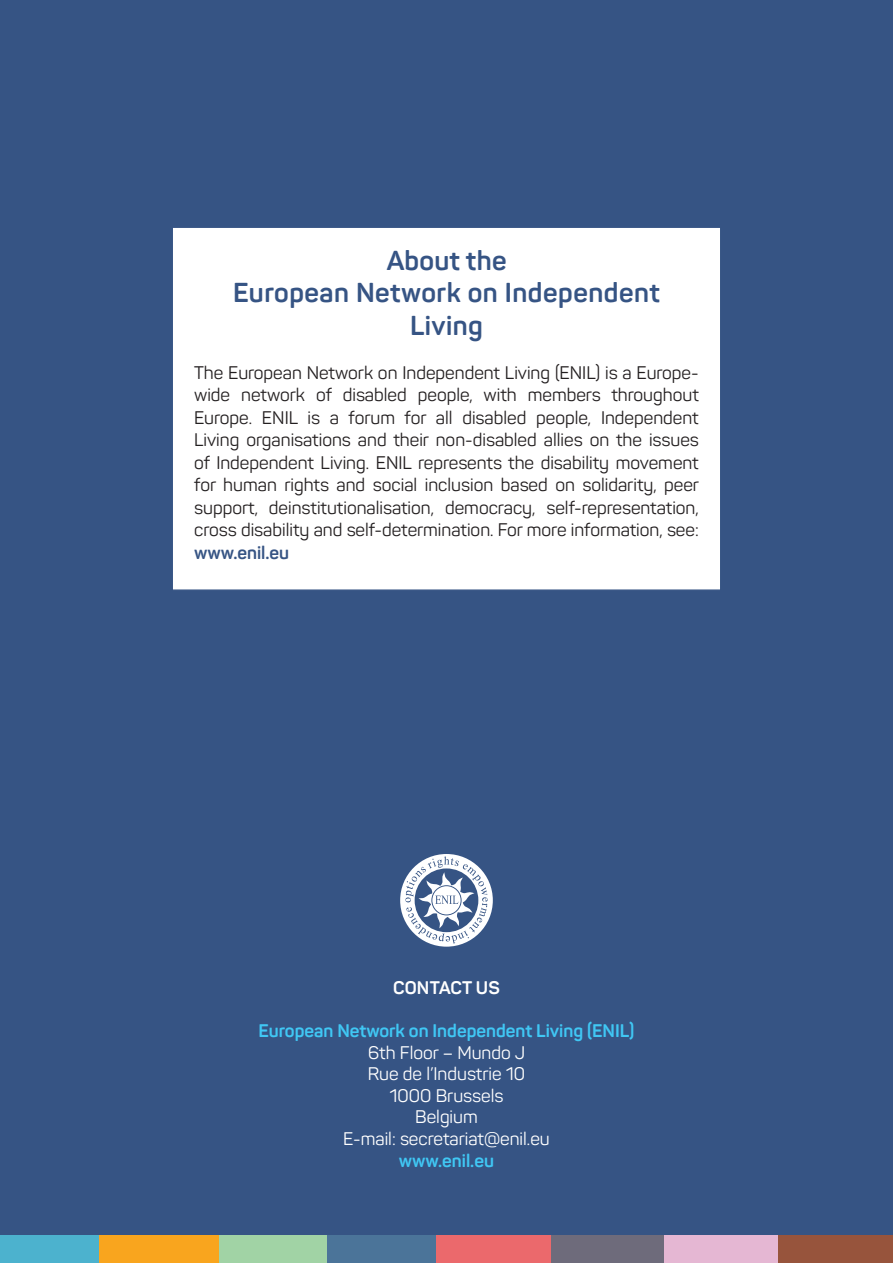
<style>
.page{position:relative;width:893px;height:1263px;background:#365484}
.page>*{position:absolute;margin:0;border:0;box-sizing:border-box;transform-origin:0 0}
.t1{font:700 27px/32.4px "Panton";letter-spacing:.02em;color:#365484;text-align:center}
.t2{font:18px/22.5px "Panton";color:#231f20;text-align:justify}
.t3{font:18px "Panton";color:#fff}
.t4{font:700 18px "Panton";color:#40c7f4}
.t5{font:700 18px "Panton";letter-spacing:.01em;color:#fff}
.s1{font-weight:700;color:#365484}
</style>
<div class="page">
<div style="left:172px;top:227px;width:549px;height:363px;background:#fff"></div>
<div style="left:171px;top:226px;width:550px;height:365px;border:2px solid #365484"></div>
<div style="left:400px;top:854px;width:93px;height:93px;background:#fff;border-radius:50%"></div>
<svg style="left:405px;top:856px;width:83px;height:88px"></svg>
<div style="left:99px;top:1235px;width:120px;height:28px;background:#f9a51e"></div>
<div style="left:0;top:1235px;width:99px;height:28px;background:#4cb2ce"></div>
<div style="left:219px;top:1235px;width:108px;height:28px;background:#a1d3a5"></div>
<div style="left:327px;top:1235px;width:109px;height:28px;background:#4b7499"></div>
<div style="left:550px;top:1235px;width:114px;height:28px;background:#6e6b7b"></div>
<div style="left:664px;top:1235px;width:115px;height:28px;background:#e5b7d3"></div>
<div style="left:779px;top:1235px;width:114px;height:28px;background:#97543c"></div>
<div style="left:436px;top:1235px;width:114px;height:28px;background:#eb696c"></div>
<p class="t1" style="left:233px;top:244px;width:428px">About the<br>European Network on Independent<br>Living</p>
<p class="t2" style="left:194px;top:361px;width:506px">The European Network on Independent Living (ENIL) is a Europe&shy;wide network of disabled people, with members throughout Europe. ENIL is a forum for all disabled people, Independent Living organisations and their non-disabled allies on the issues of Independent Living. ENIL represents the disability movement for human rights and social inclusion based on solidarity, peer support, deinstitutionalisation, democracy, self-representation, cross disability and self-determination. For more information, see: <span class="s1">www.enil.eu</span></p>
<p class="t5" style="left:393px;top:976px;width:108px">CONTACT US</p>
<p class="t4" style="left:259px;top:1019px;width:377px">European Network on Independent Living (ENIL)</p>
<p class="t3" style="left:368px;top:1041px;width:158px">6th Floor – Mundo J</p>
<p class="t3" style="left:368px;top:1063px;width:159px">Rue de l’Industrie 10</p>
<p class="t3" style="left:390px;top:1084px;width:115px">1000 Brussels</p>
<p class="t3" style="left:415px;top:1106px;width:64px">Belgium</p>
<p class="t3" style="left:343px;top:1128px;width:208px">E-mail: secretariat@enil.eu</p>
<p class="t4" style="left:399px;top:1149px;width:97px">www.enil.eu</p>
</div>
